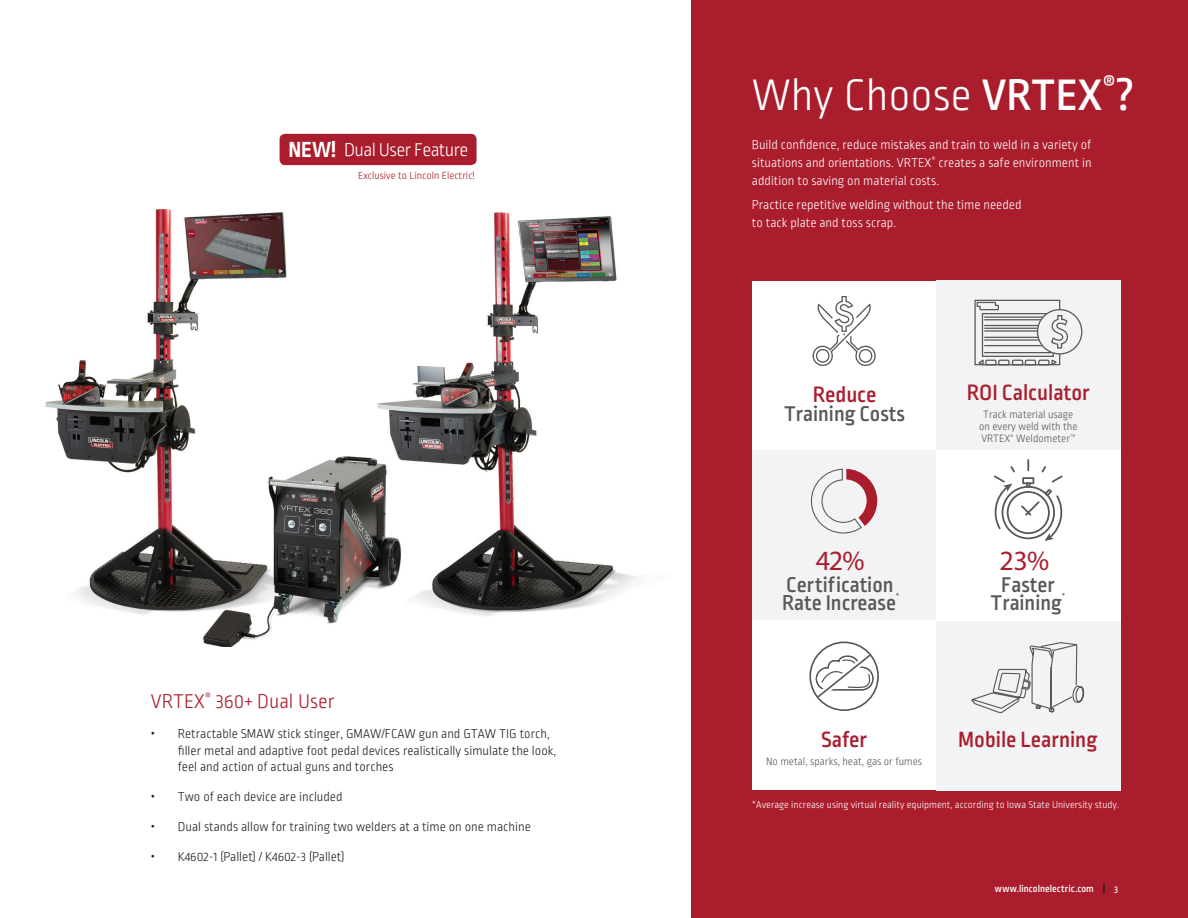
<style>
.page{position:relative;width:1188px;height:918px;background:#fff}
.page>*{position:absolute;margin:0;border:0;box-sizing:border-box;transform-origin:0 0}
.t1{font:300 46.5px "Ropa Sans Pro";color:#fff}
.t2{font:27.9px "Myriad Pro";color:#aa1d2d}
.t3{font:500 23.25px "Ropa Sans Pro";color:#aa1d2d}
.t4{font:500 22.5px/18.8px "Ropa Sans Pro";color:#57585a;text-align:center}
.t5{font:300 21px "Ropa Sans Pro";color:#aa1d2d}
.t6{font:300 19.5px "Ropa Sans Pro";letter-spacing:-.03em;color:#fff}
.t7{font:300 13.5px/16.5px "Ropa Sans Pro";color:#231f20}
.t8{font:300 13.5px/18px "Ropa Sans Pro";color:#fff;text-align:justify}
.t9{font:300 11.25px/12px "Ropa Sans Pro";color:#57585a;text-align:center}
.t10{font:300 10.95px "Ropa Sans Pro";color:#aa1d2d}
.t11{font:300 10.5px "Ropa Sans Pro";color:#fff}
.t12{font:500 10.5px "Ropa Sans Pro";color:#fff}
.t13{font:10.5px "Ropa Sans Pro";color:#fff}
.t14{font:500 8.7px "Ropa Sans Pro";color:#57585a}
.s1{font-weight:700;font-size:23.1px}
.s2{font-weight:500;font-size:18px}
.s3{font-weight:500}
</style>
<div class="page">
<img style="left:45px;top:209px;width:594px;height:437px">
<div style="left:280px;top:134px;width:197px;height:31px;background:#aa1d2d;border-radius:5px"></div>
<div style="left:691px;top:0;width:497px;height:918px;background:#aa1d2d"></div>
<div style="left:752px;top:281px;width:184px;height:170px;background:#fff"></div>
<div style="left:752px;top:620px;width:184px;height:170px;background:#fff"></div>
<div style="left:936px;top:621px;width:184px;height:169px;background:#f2f3f4"></div>
<div style="left:752px;top:451px;width:184px;height:169px;background:#f2f3f4"></div>
<div style="left:936px;top:281px;width:184px;height:169px;background:#f2f3f4"></div>
<div style="left:936px;top:451px;width:184px;height:169px;background:#fff"></div>
<svg style="left:812px;top:296px;width:64px;height:70px"></svg>
<svg style="left:994px;top:459px;width:69px;height:82px"></svg>
<svg style="left:810px;top:468px;width:67px;height:66px"></svg>
<svg style="left:971px;top:642px;width:113px;height:149px"></svg>
<svg style="left:810px;top:647px;width:69px;height:59px"></svg>
<div style="left:809px;top:642px;width:70px;height:69px;border:2px solid #57585a;border-radius:50%"></div>
<svg style="left:974px;top:299px;width:109px;height:67px"></svg>
<svg style="left:1103px;top:884px;width:2px;height:9px"></svg>
<h3 class="t6" style="left:288px;top:139px;width:182px"><span class="s1">NEW!</span> Dual User Feature</h3>
<p class="t10" style="left:358px;top:170px;width:118px">Exclusive to Lincoln Electric!</p>
<h3 class="t5" style="left:151px;top:690px;width:185px">VRTEX<sup>®</sup> 360+ Dual User</h3>
<p class="t7" style="left:178px;top:726px;width:380px;text-indent:-27px"><span class="s2">•</span> Retractable SMAW stick stinger, GMAW/FCAW gun and GTAW TIG torch, filler metal and adaptive foot pedal devices realistically simulate the look, feel and action of actual guns and torches</p>
<p class="t7" style="left:151px;top:789px;width:193px"><span class="s2">•</span> Two of each device are included</p>
<p class="t7" style="left:151px;top:819px;width:381px"><span class="s2">•</span> Dual stands allow for training two welders at a time on one machine</p>
<p class="t7" style="left:151px;top:849px;width:195px"><span class="s2">•</span> K4602-1 (Pallet) / K4602-3 (Pallet)</p>
<h1 class="t1" style="left:752px;top:70px;width:384px">Why Choose <span class="s3">VRTEX</span><sup>®</sup><span class="s3">?</span></h1>
<p class="t8" style="left:752px;top:136px;width:341px">Build confidence, reduce mistakes and train to weld in a variety of situations and orientations. VRTEX<sup>®</sup> creates a safe environment in addition to saving on material costs.</p>
<p class="t8" style="left:752px;top:197px;width:271px">Practice repetitive welding without the time needed to tack plate and toss scrap.</p>
<h3 class="t3" style="left:813px;top:382px;width:65px">Reduce</h3>
<h3 class="t4" style="left:784px;top:406px;width:122px">Training Costs</h3>
<h3 class="t3" style="left:967px;top:380px;width:125px">ROI Calculator</h3>
<p class="t9" style="left:979px;top:409px;width:100px">Track material usage on every weld with the<br>VRTEX<sup>®</sup> Weldometer<sup>™</sup></p>
<h2 class="t2" style="left:816px;top:543px;width:51px">42%</h2>
<h3 class="t4" style="left:782px;top:576px;width:115px;text-align:left">Certification<br>Rate Increase</h3>
<p class="t14" style="left:896px;top:592px;width:5px">*</p>
<h2 class="t2" style="left:1000px;top:543px;width:51px">23%</h2>
<h3 class="t4" style="left:991px;top:576px;width:73px">Faster<br>Training</h3>
<p class="t14" style="left:1062px;top:592px;width:5px">*</p>
<h3 class="t3" style="left:821px;top:726px;width:47px">Safer</h3>
<p class="t9" style="left:766px;top:756px;width:158px">No metal, sparks, heat, gas or fumes</p>
<h3 class="t3" style="left:958px;top:726px;width:141px">Mobile Learning</h3>
<p class="t11" style="left:752px;top:799px;width:369px">*Average increase using virtual reality equipment, according to Iowa State University study.</p>
<p class="t12" style="left:995px;top:883px;width:101px">www.lincolnelectric.com</p>
<p class="t13" style="left:1114px;top:884px;width:6px">3</p>
</div>
